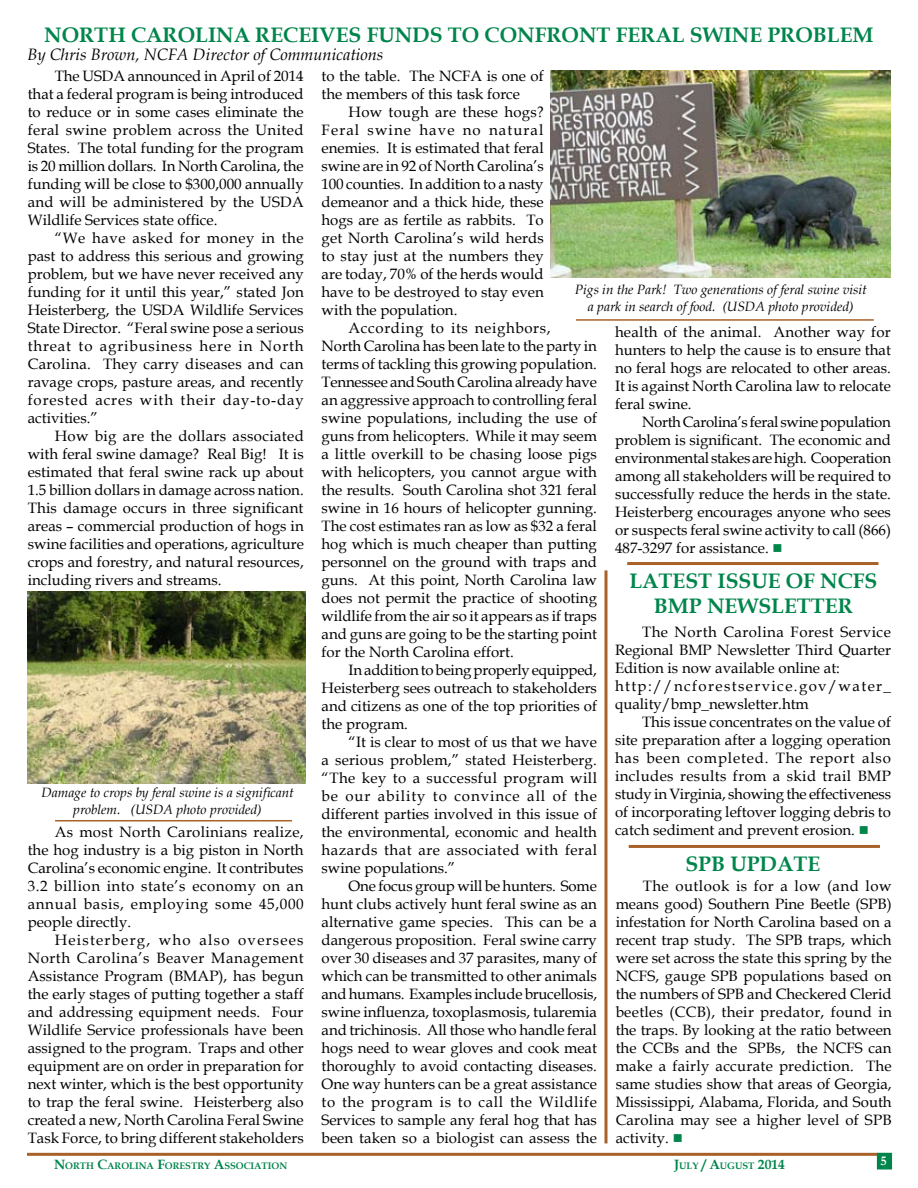
<style>
.page{position:relative;width:918px;height:1188px;background:#fff}
.page>*{position:absolute;margin:0;border:0;box-sizing:border-box;transform-origin:0 0}
.t1{font:700 21px "Book Antiqua";color:#00854b}
.t2{font:italic 16.5px "Book Antiqua";color:#000}
.t3{font:15px/18px "Book Antiqua";color:#000;text-align:justify}
.t4{font:italic 13.5px/16.5px "Book Antiqua";color:#000;text-align:center}
.t5{font:700 9.45px "Book Antiqua";color:#00854b}
.s1{color:#00854b}
.s2{font-size:13.5px}
</style>
<div class="page">
<hr style="left:27px;top:1153px;width:850px;height:3px;background:#a86129">
<div style="left:878px;top:1154px;width:13px;height:15px;background:#00854b"></div>
<div style="left:877px;top:1153px;width:15px;height:17px;border:2px solid #00854b"></div>
<img style="left:550px;top:70px;width:341px;height:208px">
<img style="left:27px;top:592px;width:279px;height:191px">
<hr style="left:55px;top:820px;width:237px;height:1px;background:#a86129">
<hr style="left:576px;top:319px;width:298px;height:2px;background:#a86129">
<hr style="left:627px;top:562px;width:251px;height:3px;background:#a86129">
<hr style="left:629px;top:845px;width:251px;height:3px;background:#a86129">
<svg style="left:604px;top:570px;width:4px;height:573px;background:#bd885e"></svg>
<h1 class="t1" style="left:44px;top:21px;width:831px">NORTH CAROLINA RECEIVES FUNDS TO CONFRONT FERAL SWINE PROBLEM</h1>
<p class="t2" style="left:28px;top:43px;width:357px">By Chris Brown, NCFA Director of Communications</p>
<p class="t3" style="left:28px;top:67px;width:278px;text-indent:27px">The USDA announced in April of 2014 that a federal program is being introduced to reduce or in some cases eliminate the feral swine problem across the United States. The total funding for the program is 20 million dollars. In North Carolina, the funding will be close to $300,000 annually and will be administered by the USDA Wildlife Services state office.</p>
<p class="t3" style="left:28px;top:229px;width:278px;text-indent:27px">“We have asked for money in the past to address this serious and growing problem, but we have never received any funding for it until this year,” stated Jon Heisterberg, the USDA Wildlife Services State Director. “Feral swine pose a serious threat to agribusiness here in North Carolina. They carry diseases and can ravage crops, pasture areas, and recently forested acres with their day-to-day activities.”</p>
<p class="t3" style="left:28px;top:427px;width:278px;text-indent:27px">How big are the dollars associated with feral swine damage? Real Big! It is estimated that feral swine rack up about 1.5 billion dollars in damage across nation.<br>This damage occurs in three significant areas – commercial production of hogs in swine facilities and operations, agriculture crops and forestry, and natural resources, including rivers and streams.</p>
<p class="t4" style="left:41px;top:784px;width:254px">Damage to crops by feral swine is a significant problem. (USDA photo provided)</p>
<p class="t3" style="left:28px;top:823px;width:277px;text-indent:27px">As most North Carolinians realize, the hog industry is a big piston in North Carolina’s economic engine. It contributes 3.2 billion into state’s economy on an annual basis, employing some 45,000 people directly.</p>
<p class="t3" style="left:28px;top:931px;width:278px;text-indent:27px">Heisterberg, who also oversees North Carolina’s Beaver Management Assistance Program (BMAP), has begun the early stages of putting together a staff and addressing equipment needs. Four Wildlife Service professionals have been assigned to the program. Traps and other equipment are on order in preparation for next winter, which is the best opportunity to trap the feral swine. Heisterberg also created a new, North Carolina Feral Swine Task Force, to bring different stakeholders</p>
<p class="t3" style="left:322px;top:66px;width:224px">to the table. The NCFA is one of the members of this task force</p>
<p class="t3" style="left:322px;top:102px;width:224px;text-indent:27px">How tough are these hogs?<br>Feral swine have no natural enemies. It is estimated that feral swine are in 92 of North Carolina’s 100 counties. In addition to a nasty demeanor and a thick hide, these hogs are as fertile as rabbits. To get North Carolina’s wild herds to stay just at the numbers they are today, 70% of the herds would have to be destroyed to stay even with the population.</p>
<p class="t3" style="left:322px;top:318px;width:277px;text-align:left;text-indent:27px">According to its neighbors,<br>North Carolina has been late to the party in terms of tackling this growing population.<br>Tennessee and South Carolina already have an aggressive approach to controlling feral swine populations, including the use of guns from helicopters. While it may seem a little overkill to be chasing loose pigs with helicopters, you cannot argue with the results. South Carolina shot 321 feral swine in 16 hours of helicopter gunning.<br>The cost estimates ran as low as $32 a feral hog which is much cheaper than putting personnel on the ground with traps and guns. At this point, North Carolina law does not permit the practice of shooting wildlife from the air so it appears as if traps and guns are going to be the starting point for the North Carolina effort.</p>
<p class="t3" style="left:322px;top:660px;width:277px;text-indent:27px">In addition to being properly equipped, Heisterberg sees outreach to stakeholders and citizens as one of the top priorities of the program.</p>
<p class="t3" style="left:322px;top:732px;width:277px;text-indent:27px">“It is clear to most of us that we have a serious problem,” stated Heisterberg. “The key to a successful program will be our ability to convince all of the different parties involved in this issue of the environmental, economic and health hazards that are associated with feral swine populations.”</p>
<p class="t3" style="left:322px;top:876px;width:277px;text-indent:27px">One focus group will be hunters. Some hunt clubs actively hunt feral swine as an alternative game species. This can be a dangerous proposition. Feral swine carry over 30 diseases and 37 parasites, many of which can be transmitted to other animals and humans. Examples include brucellosis, swine influenza, toxoplasmosis, tularemia and trichinosis. All those who handle feral hogs need to wear gloves and cook meat thoroughly to avoid contacting diseases.<br>One way hunters can be a great assistance to the program is to call the Wildlife Services to sample any feral hog that has been taken so a biologist can assess the</p>
<p class="t4" style="left:575px;top:281px;width:293px">Pigs in the Park! Two generations of feral swine visit a park in search of food. (USDA photo provided)</p>
<p class="t3" style="left:615px;top:323px;width:278px">health of the animal. Another way for hunters to help the cause is to ensure that no feral hogs are relocated to other areas.<br>It is against North Carolina law to relocate feral swine.</p>
<p class="t3" style="left:615px;top:413px;width:278px;text-indent:27px">North Carolina’s feral swine population problem is significant. The economic and environmental stakes are high. Cooperation among all stakeholders will be required to successfully reduce the herds in the state.<br>Heisterberg encourages anyone who sees or suspects feral swine activity to call (866)<br>487-3297 for assistance. <span class="s1">■</span></p>
<h1 class="t1" style="left:629px;top:566px;width:16px">LAT</h1>
<h1 class="t1" style="left:673px;top:566px;width:206px">EST ISSUE OF NCFS</h1>
<h1 class="t1" style="left:654px;top:592px;width:17px">BMP</h1>
<h1 class="t1" style="left:707px;top:592px;width:147px">NEWSLETTER</h1>
<p class="t3" style="left:615px;top:622px;width:278px;text-align:left;text-indent:27px">The North Carolina Forest Service Regional BMP Newsletter Third Quarter Edition is now available online at: http://ncforestservice.gov/water_ quality/bmp_newsletter.htm</p>
<p class="t3" style="left:615px;top:712px;width:278px;text-indent:27px">This issue concentrates on the value of site preparation after a logging operation has been completed. The report also includes results from a skid trail BMP study in Virginia, showing the effectiveness of incorporating leftover logging debris to catch sediment and prevent erosion. <span class="s1">■</span></p>
<h1 class="t1" style="left:685px;top:849px;width:14px">SPB</h1>
<h1 class="t1" style="left:730px;top:849px;width:91px">UPDATE</h1>
<p class="t3" style="left:616px;top:877px;width:278px;text-indent:27px">The outlook is for a low (and low means good) Southern Pine Beetle (SPB) infestation for North Carolina based on a recent trap study. The SPB traps, which were set across the state this spring by the NCFS, gauge SPB populations based on the numbers of SPB and Checkered Clerid beetles (CCB), their predator, found in the traps. By looking at the ratio between the CCBs and the SPBs, the NCFS can make a fairly accurate prediction. The same studies show that areas of Georgia, Mississippi, Alabama, Florida, and South Carolina may see a higher level of SPB activity. <span class="s1">■</span></p>
<p class="t5" style="left:54px;top:1159px;width:234px"><span class="s2">N</span>ORTH <span class="s2">C</span>AROLINA <span class="s2">F</span>ORESTRY <span class="s2">A</span>SSOCIATION</p>
<p class="t5" style="left:674px;top:1159px;width:112px"><span class="s2">J</span>ULY <span class="s2">/ A</span>UGUST <span class="s2">2014</span></p>
</div>
